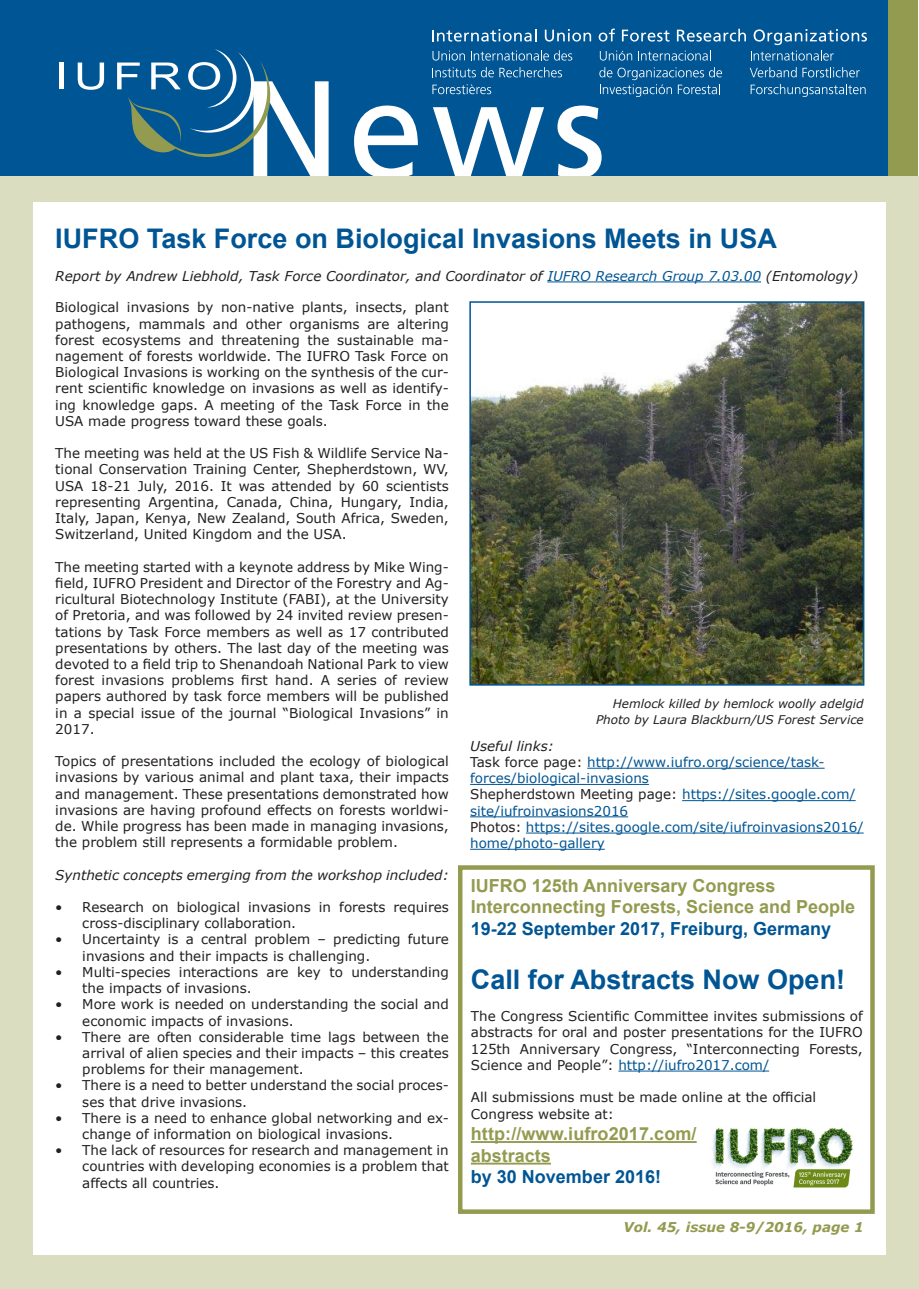
<style>
.page{position:relative;width:919px;height:1289px;background:#fff}
.page>*{position:absolute;margin:0;border:0;box-sizing:border-box;transform-origin:0 0}
.t1{font:700 27px "Arial";color:#005594}
.t2{font:700 18px/21.6px "Arial";color:#939b50}
.t3{font:700 18px "Arial";color:#005594}
.t4{font:13.5px/16.2px "Verdana";color:#231f20;text-align:justify}
.t5{font:13.5px/16.2px "Verdana";color:#005594}
.t6{font:italic 13.5px "Verdana";color:#231f20}
.t7{font:italic 700 13.5px "Verdana";color:#939b50}
.t8{font:italic 12px "Verdana";color:#231f20}
.s1{color:#005594}
.s2{color:#231f20}
</style>
<div class="page">
<div style="left:0;top:0;width:904px;height:176px;background:#005594"></div>
<div style="left:888px;top:0;width:29px;height:176px;background:#939b50"></div>
<svg style="left:354px;top:105px;width:64px;height:71px"></svg>
<svg style="left:433px;top:107px;width:111px;height:69px"></svg>
<svg style="left:557px;top:105px;width:44px;height:71px"></svg>
<hr style="left:60px;top:63px;width:4px;height:26px;background:#fff">
<svg style="left:78px;top:63px;width:26px;height:27px"></svg>
<svg style="left:117px;top:49px;width:211px;height:127px"></svg>
<svg style="left:432px;top:29px;width:104px;height:13px"></svg>
<svg style="left:544px;top:29px;width:47px;height:13px"></svg>
<svg style="left:432px;top:50px;width:140px;height:11px"></svg>
<svg style="left:432px;top:67px;width:130px;height:10px"></svg>
<svg style="left:432px;top:84px;width:59px;height:10px"></svg>
<svg style="left:599px;top:67px;width:123px;height:30px"></svg>
<svg style="left:598px;top:29px;width:268px;height:32px"></svg>
<svg style="left:749px;top:67px;width:47px;height:10px"></svg>
<svg style="left:802px;top:67px;width:57px;height:10px"></svg>
<svg style="left:750px;top:84px;width:115px;height:13px"></svg>
<div style="left:0;top:176px;width:918px;height:1112px;background:#daddbf"></div>
<div style="left:33px;top:202px;width:852px;height:1052px;background:#fff"></div>
<hr style="left:547px;top:281px;width:214px;height:1px;background:#005594">
<hr style="left:587px;top:767px;width:237px;height:1px;background:#005594">
<hr style="left:470px;top:784px;width:179px;height:1px;background:#005594">
<hr style="left:682px;top:800px;width:173px;height:1px;background:#005594">
<hr style="left:470px;top:816px;width:158px;height:1px;background:#005594">
<hr style="left:526px;top:832px;width:337px;height:1px;background:#005594">
<hr style="left:470px;top:848px;width:134px;height:1px;background:#005594">
<img style="left:472px;top:304px;width:389px;height:378px">
<div style="left:469px;top:301px;width:395px;height:384px;border:2px solid #005594"></div>
<img style="left:712px;top:1127px;width:141px;height:61px">
<div style="left:458px;top:865px;width:416px;height:348px;border:4px solid #939b50"></div>
<hr style="left:618px;top:1070px;width:151px;height:1px;background:#005594">
<hr style="left:471px;top:1140px;width:225px;height:2px;background:#939b50">
<hr style="left:471px;top:1162px;width:80px;height:2px;background:#939b50">
<p class="t1" style="left:55px;top:221px;width:723px">IUFRO Task Force on Biological Invasions Meets in USA</p>
<p class="t6" style="left:55px;top:266px;width:804px">Report by Andrew Liebhold, Task Force Coordinator, and Coordinator of <span class="s1">IUFRO Research Group 7.03.00</span> (Entomology)</p>
<p class="t4" style="left:55px;top:299px;width:395px">Biological invasions by non-native plants, insects, plant pathogens, mammals and other organisms are altering forest ecosystems and threatening the sustainable ma&shy;nagement of forests worldwide. The IUFRO Task Force on Biological Invasions is working on the synthesis of the cur&shy;rent scientific knowledge on invasions as well as identify&shy;ing knowledge gaps. A meeting of the Task Force in the USA made progress toward these goals.</p>
<p class="t4" style="left:55px;top:445px;width:395px">The meeting was held at the US Fish &amp; Wildlife Service Na&shy;tional Conservation Training Center, Shepherdstown, WV, USA 18-21 July, 2016. It was attended by 60 scientists representing Argentina, Canada, China, Hungary, India, Italy, Japan, Kenya, New Zealand, South Africa, Sweden, Switzerland, United Kingdom and the USA.</p>
<p class="t4" style="left:55px;top:558px;width:395px">The meeting started with a keynote address by Mike Wing&shy;field, IUFRO President and Director of the Forestry and Ag&shy;ricultural Biotechnology Institute (FABI), at the University of Pretoria, and was followed by 24 invited review presen&shy;tations by Task Force members as well as 17 contributed presentations by others. The last day of the meeting was devoted to a field trip to Shenandoah National Park to view forest invasions problems first hand. A series of review papers authored by task force members will be published in a special issue of the journal “Biological Invasions” in 2017.</p>
<p class="t4" style="left:55px;top:753px;width:395px">Topics of presentations included the ecology of biological invasions by various animal and plant taxa, their impacts and management. These presentations demonstrated how invasions are having profound effects on forests worldwi&shy;de. While progress has been made in managing invasions, the problem still represents a formidable problem.</p>
<p class="t6" style="left:55px;top:865px;width:395px">Synthetic concepts emerging from the workshop included:</p>
<p class="t4" style="left:82px;top:898px;width:368px;text-indent:-27px">• Research on biological invasions in forests requires cross-disciplinary collaboration.</p>
<p class="t4" style="left:82px;top:931px;width:368px;text-indent:-27px">• Uncertainty is a central problem – predicting future invasions and their impacts is challenging.</p>
<p class="t4" style="left:82px;top:963px;width:368px;text-indent:-27px">• Multi-species interactions are key to understanding the impacts of invasions.</p>
<p class="t4" style="left:82px;top:996px;width:368px;text-indent:-27px">• More work is needed on understanding the social and economic impacts of invasions.</p>
<p class="t4" style="left:82px;top:1028px;width:368px;text-indent:-27px">• There are often considerable time lags between the arrival of alien species and their impacts – this creates problems for their management.</p>
<p class="t4" style="left:82px;top:1077px;width:368px;text-indent:-27px">• There is a need to better understand the social proces&shy;ses that drive invasions.</p>
<p class="t4" style="left:82px;top:1109px;width:368px;text-indent:-27px">• There is a need to enhance global networking and ex&shy;change of information on biological invasions.</p>
<p class="t4" style="left:82px;top:1141px;width:368px;text-indent:-27px">• The lack of resources for research and management in countries with developing economies is a problem that affects all countries.</p>
<p class="t8" style="left:613px;top:695px;width:252px">Hemlock killed by hemlock woolly adelgid</p>
<p class="t8" style="left:596px;top:711px;width:269px">Photo by Laura Blackburn/US Forest Service</p>
<p class="t6" style="left:470px;top:736px;width:85px">Useful links:</p>
<p class="t5" style="left:470px;top:754px;width:356px"><span class="s2">Task force page:</span> http://www.iufro.org/science/task&shy;forces/biological-invasions</p>
<p class="t5" style="left:470px;top:786px;width:387px"><span class="s2">Shepherdstown Meeting page:</span> https://sites.google.com/ site/iufroinvasions2016</p>
<p class="t5" style="left:470px;top:818px;width:395px"><span class="s2">Photos:</span> https://sites.google.com/site/iufroinvasions2016/ home/photo-gallery</p>
<p class="t2" style="left:471px;top:875px;width:306px">IUFRO 125th Anniversary Congress</p>
<p class="t2" style="left:471px;top:896px;width:386px">Interconnecting Forests, Science and People</p>
<p class="t3" style="left:471px;top:916px;width:362px">19-22 September 2017, Freiburg, Germany</p>
<p class="t1" style="left:471px;top:961px;width:376px">Call for Abstracts Now Open!</p>
<p class="t4" style="left:471px;top:1008px;width:393px">The Congress Scientific Committee invites submissions of abstracts for oral and poster presentations for the IUFRO 125th Anniversary Congress, “Interconnecting Forests, Science and People”: <span class="s1">http://iufro2017.com/</span></p>
<p class="t4" style="left:471px;top:1089px;width:347px">All submissions must be made online at the official</p>
<p class="t4" style="left:471px;top:1105px;width:145px">Congress website at:</p>
<p class="t2" style="left:471px;top:1123px;width:227px">http://www.iufro2017.com/ abstracts</p>
<p class="t3" style="left:471px;top:1164px;width:192px">by 30 November 2016!</p>
<p class="t7" style="left:623px;top:1217px;width:242px">Vol. 45, issue 8-9/2016, page 1</p>
</div>
